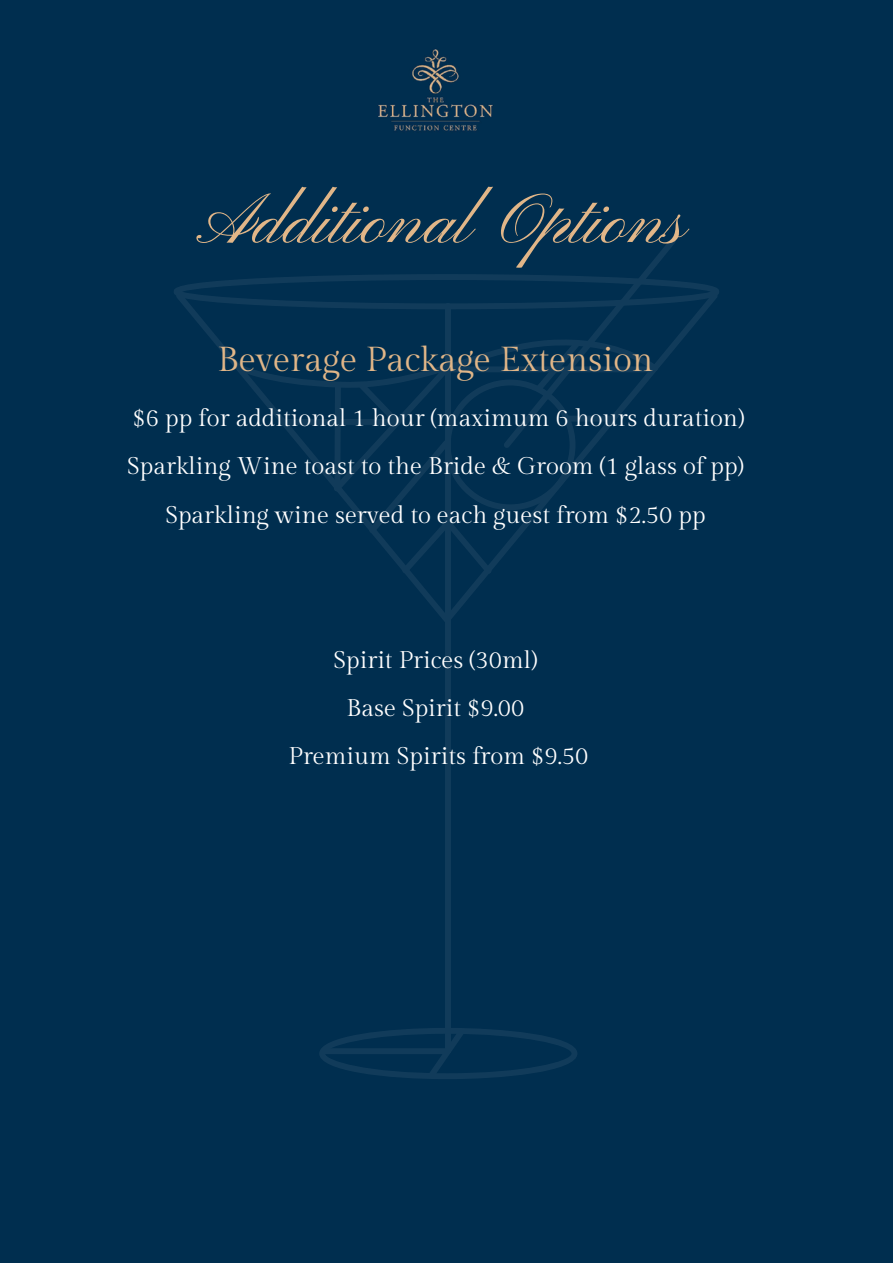
<style>
.page{position:relative;width:893px;height:1264px;background:#fff}
.page>*{position:absolute;margin:0;border:0;box-sizing:border-box;transform-origin:0 0}
.t1{font:72px "Pinyon Script";color:#e1b688}
.t2{font:34.65px "Gilda Display";color:#e1b688}
.t3{font:24.15px/48.3px "Gilda Display";color:#fff;text-align:center}
</style>
<div class="page">
<div style="left:0;top:0;width:892px;height:1262px;background:#002e4f"></div>
<svg style="left:319px;top:1028px;width:258px;height:51px"></svg>
<div style="left:445px;top:303px;width:6px;height:751px;background:#113b5a;border-radius:3px"></div>
<svg style="left:174px;top:238px;width:545px;height:57px"></svg>
<svg style="left:176px;top:292px;width:542px;height:329px"></svg>
<img style="left:378px;top:49px;width:115px;height:82px">
<p class="t1" style="left:203px;top:181px;width:486px">Additional Options</p>
<p class="t2" style="left:217px;top:340px;width:437px">Beverage Package Extension</p>
<p class="t3" style="left:133px;top:394px;width:613px">$6 pp for additional 1 hour (maximum 6 hours duration)</p>
<p class="t3" style="left:127px;top:442px;width:618px">Sparkling Wine toast to the Bride &amp; Groom (1 glass of pp)<br>Sparkling wine served to each guest from $2.50 pp</p>
<p class="t3" style="left:333px;top:636px;width:205px">Spirit Prices (30ml)</p>
<p class="t3" style="left:346px;top:684px;width:179px">Base Spirit $9.00</p>
<p class="t3" style="left:288px;top:732px;width:301px">Premium Spirits from $9.50</p>
</div>
